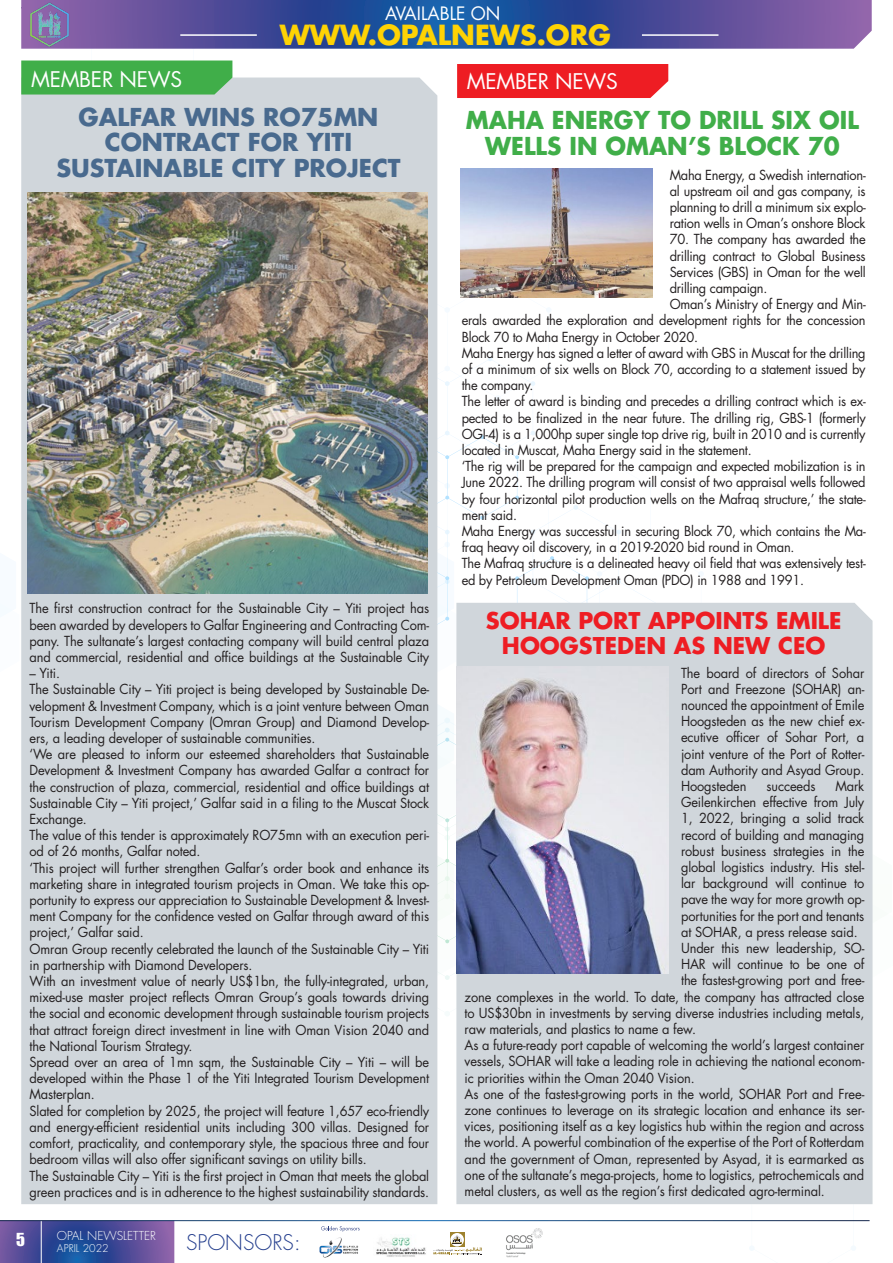
<style>
.page{position:relative;width:893px;height:1263px;background:#fff}
.page>*{position:absolute;margin:0;border:0;box-sizing:border-box;transform-origin:0 0}
.t1{font:700 27px "Futura Std";color:#fed304}
.t2{font:700 24px/25.5px "Futura Std";color:#496a8e;text-align:center}
.t3{font:700 24px/25.5px "Futura Std";color:#40ae49;text-align:center}
.t4{font:700 22.5px/25.5px "Futura Std";color:#ee1d23;text-align:center}
.t5{font:21px "Futura Std";letter-spacing:-.01em;color:#fff}
.t6{font:300 21px "Futura Std";color:#253f8e}
.t7{font:18px "Futura Std";color:#fff}
.t8{font:16.5px "Impact";color:#fff}
.t9{font:13.5px/16.2px "Futura Std";letter-spacing:-.01em;color:#231f20;text-align:justify;scale:.95 1}
.t10{font:300 12px "Futura Std";color:#fff}
.t11{font:300 10.5px "Futura Std";color:#fff}
</style>
<div class="page">
<svg style="left:21px;top:0;width:851px;height:49px;background:#49529d"></svg>
<hr style="left:180px;top:34px;width:77px;height:2px;background:#fff">
<hr style="left:642px;top:34px;width:76px;height:2px;background:#fff">
<img style="left:27px;top:2px;width:45px;height:45px">
<svg style="left:0;top:1221px;width:174px;height:42px;background:#4a4e99"></svg>
<hr style="left:41px;top:1220px;width:1px;height:43px;background:#fff">
<img style="left:319px;top:1237px;width:39px;height:21px">
<svg style="left:321px;top:1226px;width:39px;height:6px"></svg>
<img style="left:376px;top:1237px;width:50px;height:20px">
<svg style="left:450px;top:1233px;width:14px;height:2px"></svg>
<div style="left:450px;top:1233px;width:14px;height:13px;background:#fff;border-radius:50%"></div>
<svg style="left:433px;top:1235px;width:49px;height:20px"></svg>
<img style="left:506px;top:1228px;width:37px;height:30px">
<div style="left:21px;top:78px;width:416px;height:1126px;background:#d0d6db"></div>
<div style="left:456px;top:603px;width:416px;height:601px;background:#d0d6db"></div>
<div style="left:21px;top:61px;width:211px;height:34px;background:#40ae49"></div>
<img style="left:28px;top:192px;width:399px;height:402px">
<img style="left:456px;top:666px;width:212px;height:308px">
<div style="left:457px;top:64px;width:211px;height:34px;background:#ee1d23"></div>
<img style="left:461px;top:168px;width:192px;height:130px">
<h3 class="t7" style="left:385px;top:2px;width:117px">AVAILABLE ON</h3>
<h1 class="t1" style="left:280px;top:17px;width:333px">WWW.OPALNEWS.ORG</h1>
<h3 class="t5" style="left:31px;top:66px;width:153px">MEMBER NEWS</h3>
<h2 class="t2" style="left:56px;top:103px;width:346px">GALFAR WINS RO75MN<br>CONTRACT FOR YITI<br>SUSTAINABLE CITY PROJECT</h2>
<h3 class="t5" style="left:467px;top:68px;width:153px">MEMBER NEWS</h3>
<h2 class="t3" style="left:466px;top:107px;width:394px">MAHA ENERGY TO DRILL SIX OIL<br>WELLS IN OMAN’S BLOCK 70</h2>
<p class="t9" style="left:670px;top:167px;width:208px">Maha Energy, a Swedish internation&shy;al upstream oil and gas company, is planning to drill a minimum six explo&shy;ration wells in Oman’s onshore Block</p>
<p class="t9" style="left:670px;top:231px;width:208px">70. The company has awarded the</p>
<p class="t9" style="left:670px;top:248px;width:208px">drilling contract to Global Business</p>
<p class="t9" style="left:670px;top:264px;width:208px">Services (GBS) in Oman for the well</p>
<p class="t9" style="left:670px;top:280px;width:104px">drilling campaign.</p>
<p class="t9" style="left:670px;top:296px;width:208px">Oman’s Ministry of Energy and Min-</p>
<p class="t9" style="left:462px;top:312px;width:427px">erals awarded the exploration and development rights for the concession</p>
<p class="t9" style="left:462px;top:329px;width:250px">Block 70 to Maha Energy in October 2020.</p>
<p class="t9" style="left:462px;top:345px;width:427px">Maha Energy has signed a letter of award with GBS in Muscat for the drilling</p>
<p class="t9" style="left:462px;top:361px;width:427px">of a minimum of six wells on Block 70, according to a statement issued by</p>
<p class="t9" style="left:462px;top:377px;width:77px">the company.</p>
<p class="t9" style="left:462px;top:393px;width:427px">The letter of award is binding and precedes a drilling contract which is ex-</p>
<p class="t9" style="left:462px;top:410px;width:427px">pected to be finalized in the near future. The drilling rig, GBS-1 (formerly</p>
<p class="t9" style="left:462px;top:426px;width:427px">OGI-4) is a 1,000hp super single top drive rig, built in 2010 and is currently</p>
<p class="t9" style="left:462px;top:442px;width:307px">located in Muscat, Maha Energy said in the statement.</p>
<p class="t9" style="left:462px;top:458px;width:427px">‘The rig will be prepared for the campaign and expected mobilization is in</p>
<p class="t9" style="left:462px;top:474px;width:427px">June 2022. The drilling program will consist of two appraisal wells followed</p>
<p class="t9" style="left:462px;top:491px;width:427px">by four horizontal pilot production wells on the Mafraq structure,’ the state-</p>
<p class="t9" style="left:462px;top:507px;width:60px">ment said.</p>
<p class="t9" style="left:462px;top:523px;width:427px">Maha Energy was successful in securing Block 70, which contains the Ma-</p>
<p class="t9" style="left:462px;top:539px;width:352px">fraq heavy oil discovery, in a 2019-2020 bid round in Oman.</p>
<p class="t9" style="left:462px;top:555px;width:427px">The Mafraq structure is a delineated heavy oil field that was extensively test-</p>
<p class="t9" style="left:462px;top:572px;width:362px">ed by Petroleum Development Oman (PDO) in 1988 and 1991.</p>
<p class="t9" style="left:30px;top:600px;width:422px">The first construction contract for the Sustainable City – Yiti project has been awarded by developers to Galfar Engineering and Contracting Com&shy;pany. The sultanate’s largest contacting company will build central plaza and commercial, residential and office buildings at the Sustainable City</p>
<p class="t9" style="left:30px;top:665px;width:422px;text-align:left">– Yiti.<br>The Sustainable City – Yiti project is being developed by Sustainable De&shy;velopment &amp; Investment Company, which is a joint venture between Oman Tourism Development Company (Omran Group) and Diamond Develop&shy;ers, a leading developer of sustainable communities.<br>‘We are pleased to inform our esteemed shareholders that Sustainable Development &amp; Investment Company has awarded Galfar a contract for the construction of plaza, commercial, residential and office buildings at Sustainable City – Yiti project,’ Galfar said in a filing to the Muscat Stock Exchange.<br>The value of this tender is approximately RO75mn with an execution peri&shy;od of 26 months, Galfar noted.<br>‘This project will further strengthen Galfar’s order book and enhance its marketing share in integrated tourism projects in Oman. We take this op&shy;portunity to express our appreciation to Sustainable Development &amp; Invest&shy;ment Company for the confidence vested on Galfar through award of this project,’ Galfar said.<br>Omran Group recently celebrated the launch of the Sustainable City – Yiti in partnership with Diamond Developers.<br>With an investment value of nearly US$1bn, the fully-integrated, urban, mixed-use master project reflects Omran Group’s goals towards driving the social and economic development through sustainable tourism projects that attract foreign direct investment in line with Oman Vision 2040 and the National Tourism Strategy.<br>Spread over an area of 1mn sqm, the Sustainable City – Yiti – will be developed within the Phase 1 of the Yiti Integrated Tourism Development Masterplan.<br>Slated for completion by 2025, the project will feature 1,657 eco-friendly and energy-efficient residential units including 300 villas. Designed for comfort, practicality, and contemporary style, the spacious three and four bedroom villas will also offer significant savings on utility bills.<br>The Sustainable City – Yiti is the first project in Oman that meets the global green practices and is in adherence to the highest sustainability standards.</p>
<p class="t9" style="left:681px;top:665px;width:194px">The board of directors of Sohar Port and Freezone (SOHAR) an&shy;nounced the appointment of Emile Hoogsteden as the new chief ex&shy;ecutive officer of Sohar Port, a joint venture of the Port of Rotter&shy;dam Authority and Asyad Group.<br>Hoogsteden</p>
<h3 class="t4" style="left:486px;top:607px;width:357px">SOHAR PORT APPOINTS EMILE<br>HOOGSTEDEN AS NEW CEO</h3>
<p class="t9" style="left:767px;top:778px;width:53px">succeeds</p>
<p class="t9" style="left:835px;top:778px;width:32px">Mark</p>
<p class="t9" style="left:681px;top:794px;width:194px">Geilenkirchen effective from July</p>
<p class="t9" style="left:681px;top:810px;width:194px">1, 2022, bringing a solid track</p>
<p class="t9" style="left:681px;top:827px;width:194px">record of building and managing</p>
<p class="t9" style="left:681px;top:843px;width:194px">robust business strategies in the</p>
<p class="t9" style="left:681px;top:859px;width:194px">global logistics industry. His stel-</p>
<p class="t9" style="left:681px;top:875px;width:194px">lar background will continue to</p>
<p class="t9" style="left:681px;top:891px;width:194px">pave the way for more growth op-</p>
<p class="t9" style="left:681px;top:908px;width:194px">portunities for the port and tenants</p>
<p class="t9" style="left:681px;top:924px;width:187px">at SOHAR, a press release said.</p>
<p class="t9" style="left:681px;top:940px;width:194px">Under this new leadership, SO-</p>
<p class="t9" style="left:681px;top:956px;width:194px">HAR will continue to be one of</p>
<p class="t9" style="left:681px;top:972px;width:194px">the fastest-growing port and free-</p>
<p class="t9" style="left:465px;top:989px;width:422px">zone complexes in the world. To date, the company has attracted close</p>
<p class="t9" style="left:465px;top:1005px;width:422px">to US$30bn in investments by serving diverse industries including metals,</p>
<p class="t9" style="left:465px;top:1021px;width:245px">raw materials, and plastics to name a few.</p>
<p class="t9" style="left:465px;top:1037px;width:422px">As a future-ready port capable of welcoming the world’s largest container</p>
<p class="t9" style="left:465px;top:1053px;width:422px">vessels, SOHAR will take a leading role in achieving the national econom-</p>
<p class="t9" style="left:465px;top:1070px;width:244px">ic priorities within the Oman 2040 Vision.</p>
<p class="t9" style="left:465px;top:1086px;width:422px">As one of the fastest-growing ports in the world, SOHAR Port and Free-</p>
<p class="t9" style="left:465px;top:1102px;width:422px">zone continues to leverage on its strategic location and enhance its ser-</p>
<p class="t9" style="left:465px;top:1118px;width:422px">vices, positioning itself as a key logistics hub within the region and across</p>
<p class="t9" style="left:465px;top:1134px;width:422px">the world. A powerful combination of the expertise of the Port of Rotterdam</p>
<p class="t9" style="left:465px;top:1151px;width:422px">and the government of Oman, represented by Asyad, it is earmarked as</p>
<p class="t9" style="left:465px;top:1167px;width:422px">one of the sultanate’s mega-projects, home to logistics, petrochemicals and</p>
<p class="t9" style="left:465px;top:1183px;width:381px">metal clusters, as well as the region’s first dedicated agro-terminal.</p>
<p class="t8" style="left:16px;top:1227px;width:10px">5</p>
<p class="t10" style="left:57px;top:1228px;width:101px">OPAL NEWSLETTER</p>
<p class="t11" style="left:57px;top:1241px;width:53px">APRIL 2022</p>
<h3 class="t6" style="left:186px;top:1230px;width:116px">SPONSORS:</h3>
</div>
